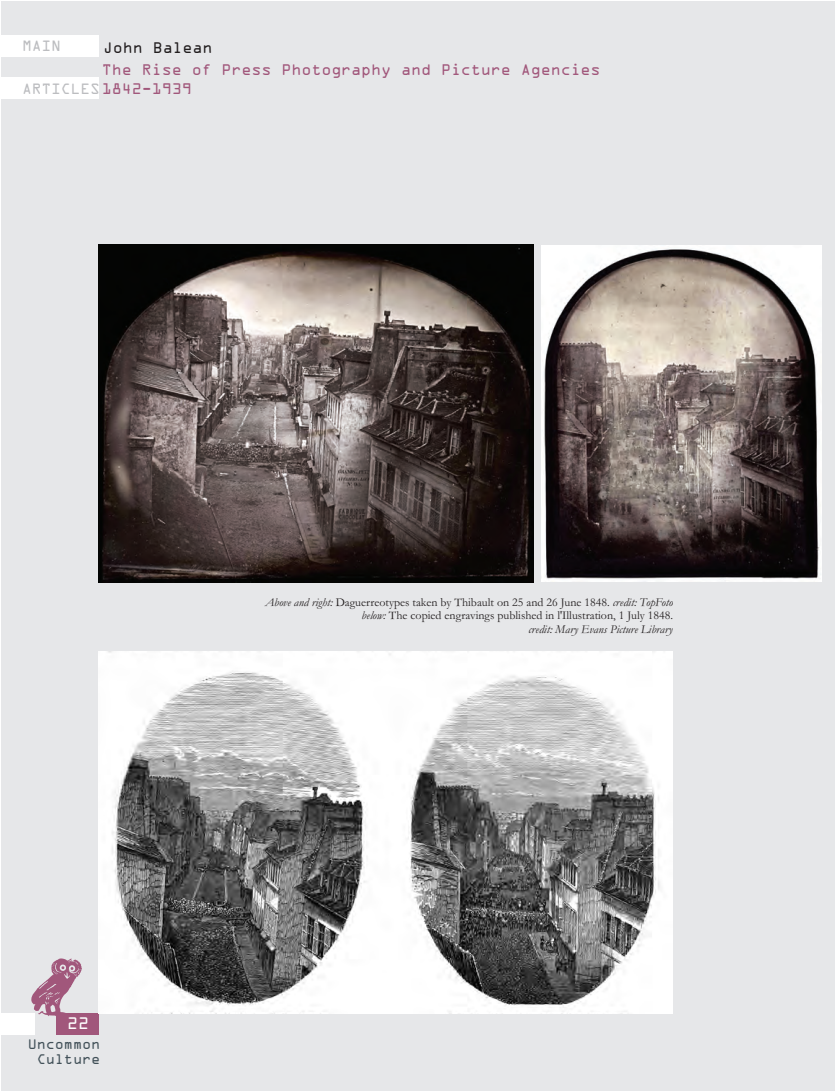
<style>
.page{position:relative;width:836px;height:1091px;background:#fff}
.page>*{position:absolute;margin:0;border:0;box-sizing:border-box;transform-origin:0 0}
.t1{font:18px "OCRA Extended";color:#fff}
.t2{font:16.5px "OCRA Extended";color:#a1577b}
.t3{font:16.5px "OCRA Extended";color:#231f20}
.t4{font:16.05px "OCRA Extended";color:#bcbdc0}
.t5{font:15px/15.5px "OCRA Extended";color:#425159;text-align:right}
.t6{font:12px/13.5px "Garamond";color:#231f20;text-align:right}
.s1{font-size:16.05px;color:#bcbdc0}
.s2{font-style:italic}
</style>
<div class="page">
<div style="left:1px;top:1px;width:833px;height:1089px;background:#e6e7e9"></div>
<div style="left:1px;top:78px;width:97px;height:21px;background:#fff"></div>
<div style="left:1px;top:35px;width:97px;height:22px;background:#fff"></div>
<div style="left:56px;top:1013px;width:42px;height:21px;background:#a1577b"></div>
<div style="left:1px;top:1013px;width:34px;height:21px;background:#fff"></div>
<svg style="left:31px;top:958px;width:51px;height:58px"></svg>
<img style="left:542px;top:245px;width:279px;height:337px">
<img style="left:99px;top:244px;width:435px;height:338px">
<img style="left:99px;top:651px;width:574px;height:362px">
<p class="t4" style="left:22px;top:41px;width:40px">MAIN</p>
<p class="t2" style="left:22px;top:83px;width:171px"><span class="s1">ARTICLES</span>1842-1939</p>
<p class="t3" style="left:103px;top:42px;width:111px">John Balean</p>
<p class="t2" style="left:102px;top:65px;width:500px">The Rise of Press Photography and Picture Agencies</p>
<p class="t1" style="left:67px;top:1017px;width:23px">22</p>
<p class="t5" style="left:28px;top:1037px;width:74px">Uncommon<br>Culture</p>
<p class="t6" style="left:265px;top:596px;width:409px"><span class="s2">Above and right:</span> Daguerreotypes taken by Thibault on 25 and 26 June 1848. <span class="s2">credit: TopFoto below:</span> The copied engravings published in l'Illustration, 1 July 1848.<br><span class="s2">credit: Mary Evans Picture Library</span></p>
</div>
